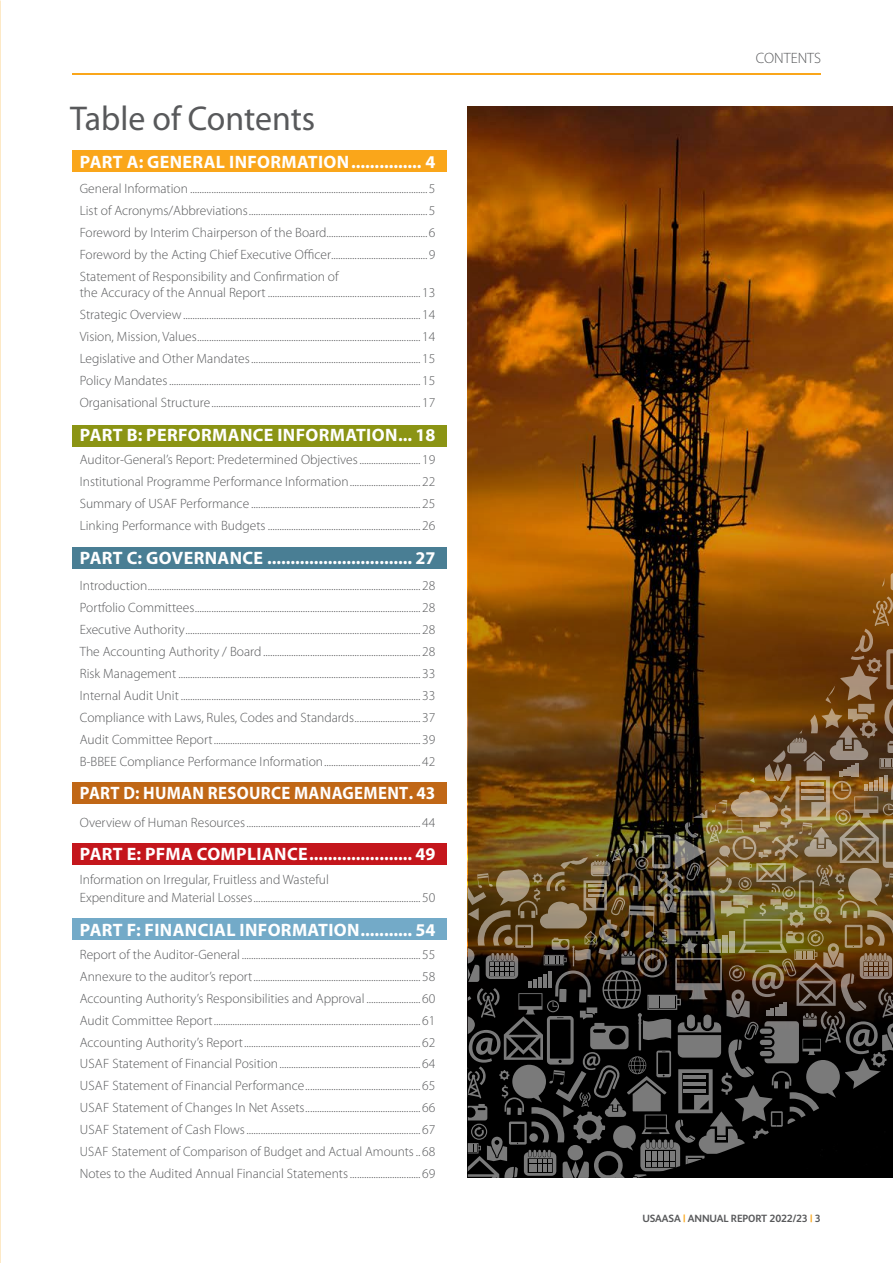
<style>
.page{position:relative;width:893px;height:1263px;background:#fff}
.page>*{position:absolute;margin:0;border:0;box-sizing:border-box;transform-origin:0 0}
.t1{font:34.5px "Myriad Pro";color:#58595b}
.t2{font:700 18px "Myriad Pro";letter-spacing:.02em;color:#fff}
.t3{font:700 18px "Myriad Pro";letter-spacing:.02em;color:#fff;scale:.93 1}
.t4{font:300 15px "Myriad Pro";color:#58595b}
.t5{font:300 13.5px/21.9px "Myriad Pro";color:#58595b;text-align:justify}
.t6{font:700 10.5px "FS Albert";letter-spacing:-.01em;color:#58595b}
.s1{color:#faa61a}
</style>
<div class="page">
<div style="left:72px;top:150px;width:374px;height:22px;background:#faa61a"></div>
<div style="left:72px;top:425px;width:374px;height:21px;background:#8b9414"></div>
<div style="left:72px;top:547px;width:374px;height:21px;background:#497e94"></div>
<div style="left:72px;top:782px;width:374px;height:22px;background:#c06716"></div>
<div style="left:72px;top:843px;width:374px;height:22px;background:#c4161c"></div>
<svg style="left:468px;top:106px;width:425px;height:382px"></svg>
<img style="left:468px;top:488px;width:425px;height:690px">
<div style="left:72px;top:918px;width:374px;height:22px;background:#73aac8"></div>
<hr style="left:72px;top:73px;width:748px;height:1px;background:#faa61a">
<h1 class="t1" style="left:70px;top:98px;width:247px">Table of Contents</h1>
<h2 class="t2" style="left:80px;top:150px;width:357px">PART A: GENERAL INFORMATION............... 4</h2>
<p class="t5" style="left:80px;top:177px;width:357px">General Information .....................................................................................................5<br>List of Acronyms/Abbreviations............................................................................5<br>Foreword by Interim Chairperson of the Board...........................................6<br>Foreword by the Acting Chief Executive Officer.........................................9<br>Statement of Responsibility and Confirmation of</p>
<p class="t5" style="left:80px;top:282px;width:357px">the Accuracy of the Annual Report ................................................................. 13<br>Strategic Overview..................................................................................................... 14<br>Vision, Mission, Values............................................................................................... 14<br>Legislative and Other Mandates........................................................................ 15<br>Policy Mandates........................................................................................................... 15<br>Organisational Structure......................................................................................... 17</p>
<h2 class="t2" style="left:80px;top:423px;width:357px">PART B: PERFORMANCE INFORMATION... 18</h2>
<p class="t5" style="left:80px;top:449px;width:357px">Auditor-General’s Report: Predetermined Objectives.......................... 19<br>Institutional Programme Performance Information.............................. 22<br>Summary of USAF Performance ........................................................................ 25<br>Linking Performance with Budgets ................................................................. 26</p>
<h2 class="t2" style="left:80px;top:546px;width:357px">PART C: GOVERNANCE ............................... 27</h2>
<p class="t5" style="left:80px;top:575px;width:357px">Introduction.................................................................................................................... 28<br>Portfolio Committees................................................................................................ 28<br>Executive Authority.................................................................................................... 28<br>The Accounting Authority / Board................................................................... 28<br>Risk Management ....................................................................................................... 33<br>Internal Audit Unit...................................................................................................... 33<br>Compliance with Laws, Rules, Codes and Standards............................ 37<br>Audit Committee Report........................................................................................ 39<br>B-BBEE Compliance Performance Information......................................... 42</p>
<h2 class="t3" style="left:80px;top:782px;width:384px">PART D: HUMAN RESOURCE MANAGEMENT. 43</h2>
<p class="t5" style="left:80px;top:811px;width:357px">Overview of Human Resources.......................................................................... 44</p>
<h2 class="t2" style="left:80px;top:842px;width:357px">PART E: PFMA COMPLIANCE...................... 49</h2>
<p class="t5" style="left:80px;top:870px;width:357px;line-height:18px">Information on Irregular, Fruitless and Wasteful<br>Expenditure and Material Losses....................................................................... 50</p>
<h2 class="t2" style="left:80px;top:918px;width:357px">PART F: FINANCIAL INFORMATION........... 54</h2>
<p class="t5" style="left:80px;top:944px;width:357px">Report of the Auditor-General ............................................................................ 55<br>Annexure to the auditor’s report....................................................................... 58<br>Accounting Authority’s Responsibilities and Approval ....................... 60<br>Audit Committee Report........................................................................................ 61<br>Accounting Authority’s Report........................................................................... 62<br>USAF Statement of Financial Position............................................................ 64<br>USAF Statement of Financial Performance................................................. 65<br>USAF Statement of Changes In Net Assets................................................. 66<br>USAF Statement of Cash Flows.......................................................................... 67<br>USAF Statement of Comparison of Budget and Actual Amounts.. 68<br>Notes to the Audited Annual Financial Statements.............................. 69</p>
<p class="t4" style="left:756px;top:49px;width:67px">CONTENTS</p>
<p class="t6" style="left:642px;top:1212px;width:180px">USAASA <span class="s1">|</span> ANNUAL REPORT 2022/23 <span class="s1">|</span> 3</p>
</div>
